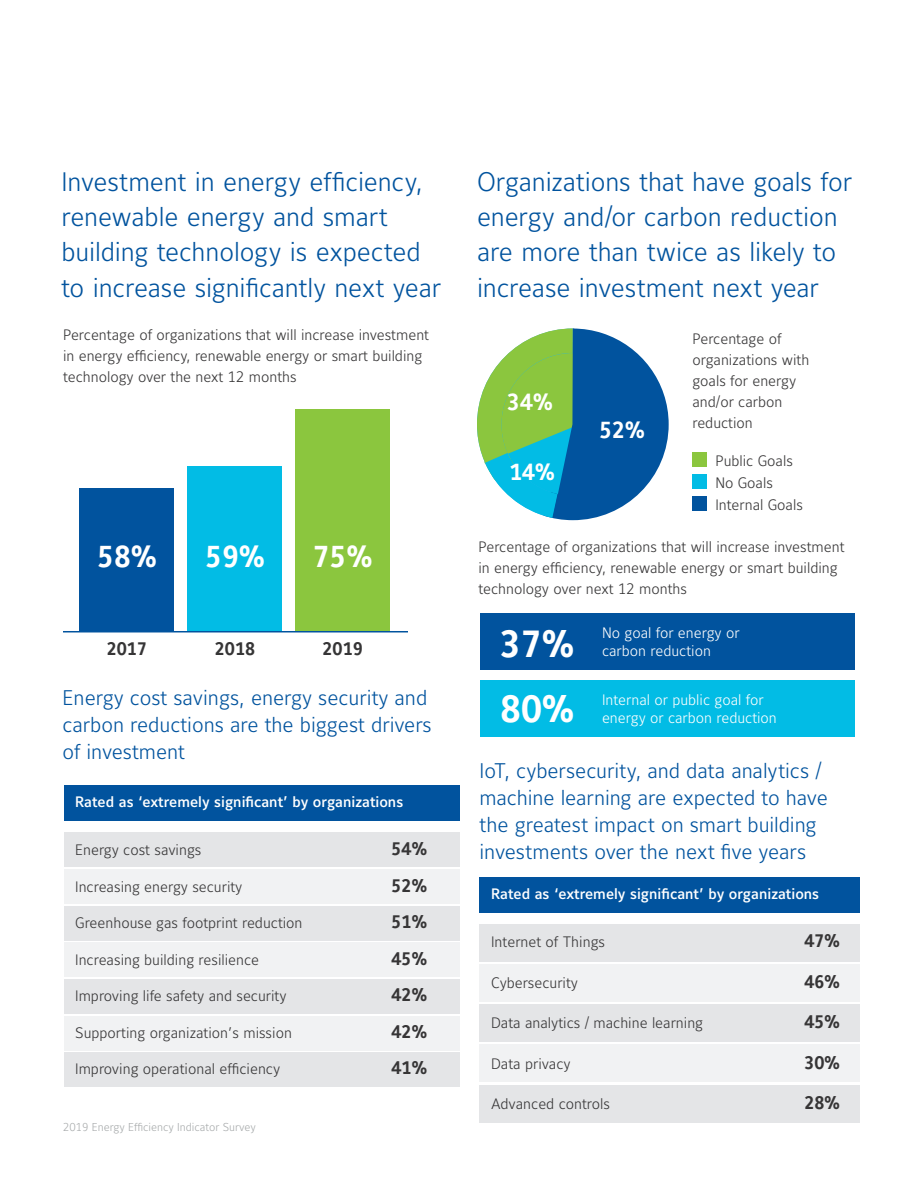
<style>
.page{position:relative;width:918px;height:1188px;background:#fff}
.page>*{position:absolute;margin:0;border:0;box-sizing:border-box;transform-origin:0 0}
.t1{font:700 37.5px "Maurea Jci Tf ML";color:#fff}
.t2{font:700 30px "Maurea Jci Tf ML";color:#fff}
.t3{font:300 26.55px/35.4px "Maurea Jci Tf ML";letter-spacing:-.005em;color:#01539e}
.t4{font:700 23.1px "Maurea Jci Tf ML";color:#fff}
.Bullets{font:300 21px/27px "Maurea Jci Tf ML";color:#01539e}
.t5{font:700 18px "Maurea Jci Tf ML";color:#363536}
.t6{font:300 15px/21px "Maurea Jci Tf ML";color:#363536}
.t7{font:500 15px "Maurea Jci Tf ML";color:#fff}
.t8{font:300 15px "Maurea Jci Tf ML";color:#fff}
.t9{font:300 11.4px "Maurea Jci Tf ML";color:#a8abac}
</style>
<div class="page">
<div style="left:80px;top:489px;width:94px;height:143px;background:#01539e"></div>
<div style="left:188px;top:467px;width:94px;height:165px;background:#02bce5"></div>
<div style="left:296px;top:409px;width:94px;height:223px;background:#8bc63e"></div>
<hr style="left:63px;top:631px;width:345px;height:1px;background:#01539e">
<div style="left:64px;top:869px;width:396px;height:34px;background:#f1f2f3"></div>
<div style="left:64px;top:833px;width:396px;height:34px;background:#e4e5e7"></div>
<div style="left:64px;top:943px;width:396px;height:34px;background:#f1f2f3"></div>
<div style="left:64px;top:906px;width:396px;height:34px;background:#e4e5e7"></div>
<div style="left:64px;top:979px;width:396px;height:34px;background:#e4e5e7"></div>
<div style="left:64px;top:1053px;width:396px;height:34px;background:#e4e5e7"></div>
<div style="left:64px;top:1016px;width:396px;height:34px;background:#f1f2f3"></div>
<div style="left:64px;top:785px;width:396px;height:36px;background:#01539e"></div>
<div style="left:692px;top:496px;width:14px;height:14px;background:#01539e"></div>
<div style="left:692px;top:474px;width:14px;height:14px;background:#02bce5"></div>
<div style="left:692px;top:453px;width:14px;height:14px;background:#8bc63e"></div>
<svg style="left:477px;top:328px;width:192px;height:192px"></svg>
<div style="left:480px;top:614px;width:374px;height:56px;background:#01539e"></div>
<div style="left:480px;top:681px;width:374px;height:56px;background:#02bce5"></div>
<div style="left:480px;top:1045px;width:380px;height:37px;background:#f1f2f3"></div>
<div style="left:480px;top:965px;width:380px;height:37px;background:#f1f2f3"></div>
<div style="left:480px;top:925px;width:380px;height:37px;background:#e4e5e7"></div>
<div style="left:480px;top:1005px;width:380px;height:37px;background:#e4e5e7"></div>
<div style="left:480px;top:877px;width:380px;height:36px;background:#01539e"></div>
<div style="left:480px;top:1085px;width:380px;height:37px;background:#e4e5e7"></div>
<p class="t3" style="left:61px;top:163px;width:363px">Investment in energy efficiency,</p>
<p class="t3" style="left:61px;top:199px;width:381px">renewable energy and smart building technology is expected to increase significantly next year</p>
<p class="t6" style="left:63px;top:324px;width:368px">Percentage of organizations that will increase investment in energy efficiency, renewable energy or smart building technology over the next 12 months</p>
<p class="t2" style="left:97px;top:539px;width:61px">58%</p>
<p class="t2" style="left:206px;top:539px;width:61px">59%</p>
<p class="t2" style="left:313px;top:539px;width:61px">75%</p>
<p class="t5" style="left:107px;top:638px;width:42px">2017</p>
<p class="t5" style="left:215px;top:638px;width:42px">2018</p>
<p class="t5" style="left:323px;top:638px;width:42px">2019</p>
<p class="Bullets" style="left:62px;top:684px;width:366px">Energy cost savings, energy security and</p>
<p class="Bullets" style="left:62px;top:711px;width:371px">carbon reductions are the biggest drivers</p>
<p class="Bullets" style="left:62px;top:738px;width:124px">of investment</p>
<p class="t7" style="left:75px;top:793px;width:330px">Rated as ‘extremely significant’ by organizations</p>
<p class="t6" style="left:75px;top:839px;width:128px">Energy cost savings</p>
<p class="t5" style="left:392px;top:838px;width:37px">54%</p>
<p class="t6" style="left:75px;top:876px;width:169px">Increasing energy security</p>
<p class="t5" style="left:392px;top:875px;width:37px">52%</p>
<p class="t6" style="left:75px;top:912px;width:229px">Greenhouse gas footprint reduction</p>
<p class="t5" style="left:392px;top:911px;width:37px">51%</p>
<p class="t6" style="left:75px;top:949px;width:185px">Increasing building resilience</p>
<p class="t5" style="left:392px;top:948px;width:37px">45%</p>
<p class="t6" style="left:75px;top:985px;width:213px">Improving life safety and security</p>
<p class="t5" style="left:392px;top:984px;width:37px">42%</p>
<p class="t6" style="left:75px;top:1022px;width:218px">Supporting organization’s mission</p>
<p class="t5" style="left:392px;top:1021px;width:37px">42%</p>
<p class="t6" style="left:75px;top:1058px;width:206px">Improving operational efficiency</p>
<p class="t5" style="left:392px;top:1057px;width:37px">41%</p>
<p class="t9" style="left:63px;top:1120px;width:194px">2019 Energy Efficiency Indicator Survey</p>
<p class="t3" style="left:477px;top:163px;width:376px">Organizations that have goals for energy and/or carbon reduction</p>
<p class="t3" style="left:477px;top:234px;width:361px">are more than twice as likely to increase investment next year</p>
<p class="t6" style="left:692px;top:328px;width:91px">Percentage of</p>
<p class="t6" style="left:692px;top:349px;width:118px">organizations with</p>
<p class="t6" style="left:692px;top:370px;width:105px">goals for energy</p>
<p class="t6" style="left:692px;top:391px;width:91px">and/or carbon</p>
<p class="t6" style="left:692px;top:412px;width:62px">reduction</p>
<p class="t4" style="left:507px;top:388px;width:47px">34%</p>
<p class="t4" style="left:599px;top:416px;width:47px">52%</p>
<p class="t4" style="left:509px;top:458px;width:47px">14%</p>
<p class="t6" style="left:715px;top:450px;width:79px">Public Goals</p>
<p class="t6" style="left:715px;top:472px;width:59px">No Goals</p>
<p class="t6" style="left:715px;top:493px;width:89px">Internal Goals</p>
<p class="t6" style="left:478px;top:536px;width:368px">Percentage of organizations that will increase investment in energy efficiency, renewable energy or smart building technology over next 12 months</p>
<p class="t8" style="left:602px;top:623px;width:139px">No goal for energy or</p>
<p class="t8" style="left:602px;top:641px;width:110px">carbon reduction</p>
<p class="t8" style="left:602px;top:690px;width:163px">Internal or public goal for</p>
<p class="t8" style="left:602px;top:708px;width:176px">energy or carbon reduction</p>
<p class="t1" style="left:500px;top:621px;width:75px">37%</p>
<p class="t1" style="left:500px;top:686px;width:75px">80%</p>
<p class="Bullets" style="left:480px;top:757px;width:350px">IoT, cybersecurity, and data analytics / machine learning are expected to have the greatest impact on smart building investments over the next five years</p>
<p class="t7" style="left:491px;top:885px;width:330px">Rated as ‘extremely significant’ by organizations</p>
<p class="t6" style="left:491px;top:931px;width:115px">Internet of Things</p>
<p class="t5" style="left:804px;top:930px;width:37px">47%</p>
<p class="t6" style="left:491px;top:971px;width:88px">Cybersecurity</p>
<p class="t5" style="left:804px;top:970px;width:37px">46%</p>
<p class="t6" style="left:491px;top:1012px;width:214px">Data analytics / machine learning</p>
<p class="t5" style="left:804px;top:1011px;width:37px">45%</p>
<p class="t6" style="left:491px;top:1052px;width:81px">Data privacy</p>
<p class="t5" style="left:804px;top:1051px;width:37px">30%</p>
<p class="t6" style="left:491px;top:1093px;width:120px">Advanced controls</p>
<p class="t5" style="left:804px;top:1092px;width:37px">28%</p>
</div>
